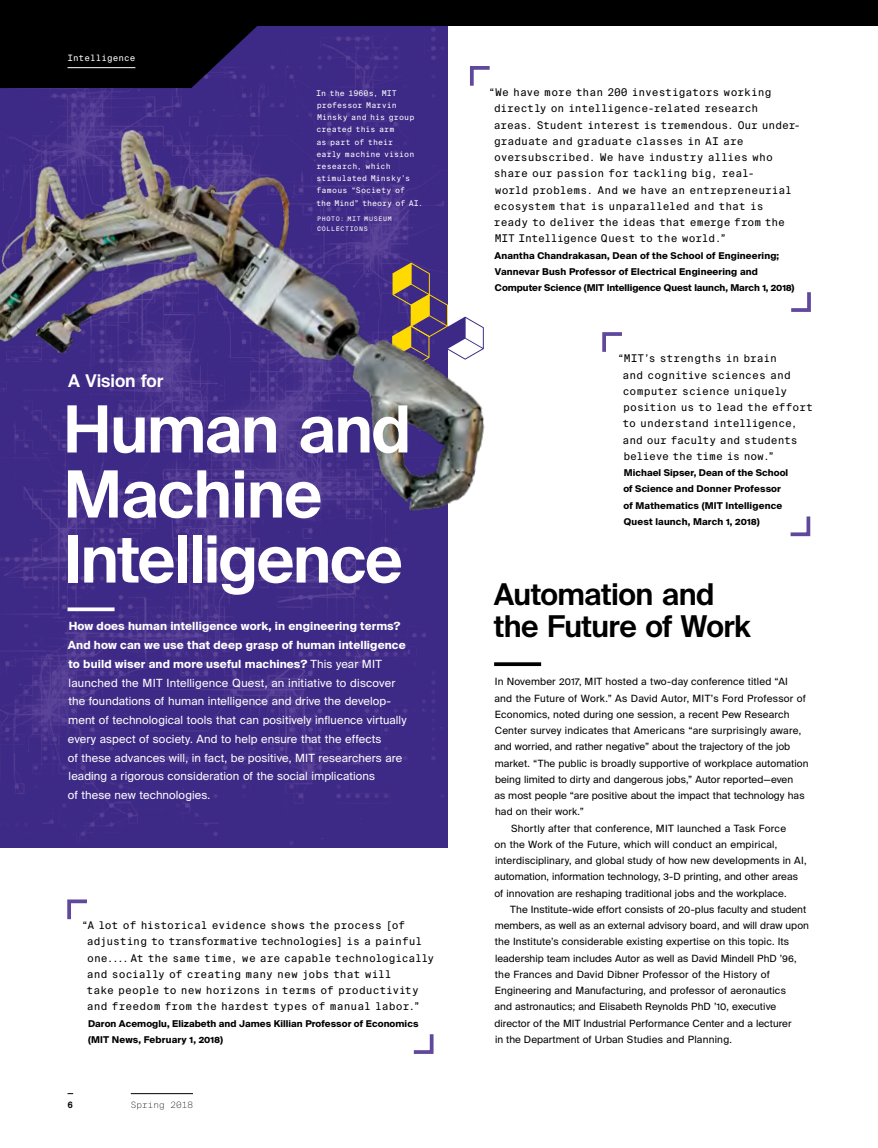
<style>
.page{position:relative;width:878px;height:1148px;background:#fff}
.page>*{position:absolute;margin:0;border:0;box-sizing:border-box;transform-origin:0 0}
.t1{font:600 65px/65px "Suisse Intl";letter-spacing:-.025em;color:#fff}
.t2{font:600 30px/32.5px "Suisse Intl";letter-spacing:-.02em;color:#000}
.t3{font:600 17.5px "Suisse Intl";letter-spacing:-.005em;color:#fff}
.t4{font:11.25px/18.8px "Suisse Intl";letter-spacing:.01em;color:#fff}
.t5{font:10.62px/16.2px "Suisse Intl Mono";letter-spacing:-.01em;color:#000}
.t6{font:10px "Suisse Intl";letter-spacing:.01em;color:#000}
.t7{font:700 9.38px/16.2px "Suisse Intl";letter-spacing:.01em;color:#000}
.t8{font:8.75px "Suisse Intl Mono";color:#fff}
.t9{font:100 8.75px "Suisse Intl Mono";color:#000}
.t10{font:700 8.75px "Suisse Intl Mono";color:#000}
.t11{font:7.75px/12.2px "Suisse Intl Mono";letter-spacing:.01em;color:#fff}
.t12{font:6.25px/10px "Suisse Intl Mono";letter-spacing:.105em;color:#fff}
.s1{font-weight:700}
</style>
<div class="page">
<img style="left:0;top:588px;width:447px;height:260px">
<div style="left:0;top:0;width:878px;height:25px;background:#000"></div>
<svg style="left:602px;top:332px;width:20px;height:20px"></svg>
<svg style="left:790px;top:516px;width:21px;height:21px"></svg>
<svg style="left:791px;top:292px;width:20px;height:20px"></svg>
<svg style="left:494px;top:662px;width:47px;height:4px"></svg>
<svg style="left:67px;top:899px;width:20px;height:21px"></svg>
<svg style="left:413px;top:1034px;width:21px;height:20px"></svg>
<img style="left:0;top:25px;width:569px;height:563px">
<svg style="left:68px;top:607px;width:46px;height:4px"></svg>
<hr style="left:131px;top:1093px;width:62px;height:1px;background:#000">
<hr style="left:68px;top:67px;width:67px;height:1px;background:#fff">
<p class="t8" style="left:68px;top:53px;width:69px">Intelligence</p>
<p class="t11" style="left:316px;top:87px;width:108px">In the 1960s, MIT professor Marvin<br>Minsky and his group created this arm<br>as part of their<br>early machine vision research, which stimulated Minsky’s famous “Society of<br>the Mind” theory of AI.</p>
<p class="t12" style="left:317px;top:214px;width:76px">PHOTO: MIT MUSEUM<br>COLLECTIONS</p>
<h3 class="t3" style="left:68px;top:371px;width:97px">A Vision for</h3>
<h1 class="t1" style="left:63px;top:397px;width:349px">Human and<br>Machine<br>Intelligence</h1>
<p class="t4" style="left:68px;top:617px;width:340px"><span class="s1">How does human intelligence work, in engineering terms?<br>And how can we use that deep grasp of human intelligence to build wiser and more useful machines?</span> This year MIT launched the MIT Intelligence Quest, an initiative to discover the foundations of human intelligence and drive the develop&shy;ment of technological tools that can positively influence virtually every aspect of society. And to help ensure that the effects<br>of these advances will, in fact, be positive, MIT researchers are leading a rigorous consideration of the social implications<br>of these new technologies.</p>
<p class="t5" style="left:87px;top:917px;width:349px;text-indent:-5px">“A lot of historical evidence shows the process [of adjusting to transformative technologies] is a painful one....At the same time, we are capable technologically and socially of creating many new jobs that will<br>take people to new horizons in terms of productivity and freedom from the hardest types of manual labor.”</p>
<p class="t7" style="left:88px;top:1015px;width:332px">Daron Acemoglu, Elizabeth and James Killian Professor of Economics (MIT News, February 1, 2018)</p>
<p class="t10" style="left:68px;top:1099px;width:7px">6</p>
<p class="t9" style="left:131px;top:1099px;width:64px">Spring 2018</p>
<p class="t5" style="left:493px;top:84px;width:308px;text-indent:-5px">“We have more than 200 investigators working directly on intelligence-related research<br>areas. Student interest is tremendous. Our under&shy;graduate and graduate classes in AI are oversubscribed. We have industry allies who share our passion for tackling big, real-<br>world problems. And we have an entrepreneurial ecosystem that is unparalleled and that is<br>ready to deliver the ideas that emerge from the MIT Intelligence Quest to the world.”</p>
<p class="t7" style="left:494px;top:247px;width:301px">Anantha Chandrakasan, Dean of the School of Engineering;<br>Vannevar Bush Professor of Electrical Engineering and<br>Computer Science (MIT Intelligence Quest launch, March 1, 2018)</p>
<p class="t5" style="left:622px;top:350px;width:192px;text-indent:-5px">“MIT’s strengths in brain<br>and cognitive sciences and computer science uniquely position us to lead the effort to understand intelligence, and our faculty and students believe the time is now.”</p>
<p class="t7" style="left:623px;top:465px;width:166px">Michael Sipser, Dean of the School of Science and Donner Professor of Mathematics (MIT Intelligence<br>Quest launch, March 1, 2018)</p>
<h2 class="t2" style="left:493px;top:578px;width:258px">Automation and the Future of Work</h2>
<p class="t6" style="left:495px;top:676px;width:294px">In November 2017, MIT hosted a two-day conference titled “AI</p>
<p class="t6" style="left:494px;top:692px;width:313px">and the Future of Work.” As David Autor, MIT’s Ford Professor of</p>
<p class="t6" style="left:495px;top:708px;width:296px">Economics, noted during one session, a recent Pew Research</p>
<p class="t6" style="left:494px;top:724px;width:308px">Center survey indicates that Americans “are surprisingly aware,</p>
<p class="t6" style="left:494px;top:741px;width:297px">and worried, and rather negative” about the trajectory of the job</p>
<p class="t6" style="left:494px;top:757px;width:315px">market. “The public is broadly supportive of workplace automation</p>
<p class="t6" style="left:495px;top:773px;width:300px">being limited to dirty and dangerous jobs,” Autor reported—even</p>
<p class="t6" style="left:494px;top:789px;width:312px">as most people “are positive about the impact that technology has</p>
<p class="t6" style="left:495px;top:806px;width:90px">had on their work.”</p>
<p class="t6" style="left:511px;top:822px;width:276px">Shortly after that conference, MIT launched a Task Force</p>
<p class="t6" style="left:494px;top:838px;width:284px">on the Work of the Future, which will conduct an empirical,</p>
<p class="t6" style="left:495px;top:854px;width:313px">interdisciplinary, and global study of how new developments in AI,</p>
<p class="t6" style="left:494px;top:871px;width:305px">automation, information technology, 3-D printing, and other areas</p>
<p class="t6" style="left:494px;top:887px;width:293px">of innovation are reshaping traditional jobs and the workplace.</p>
<p class="t6" style="left:510px;top:903px;width:297px">The Institute-wide effort consists of 20-plus faculty and student</p>
<p class="t6" style="left:494px;top:919px;width:316px">members, as well as an external advisory board, and will draw upon</p>
<p class="t6" style="left:495px;top:936px;width:295px">the Institute’s considerable existing expertise on this topic. Its</p>
<p class="t6" style="left:495px;top:952px;width:303px">leadership team includes Autor as well as David Mindell PhD ’96,</p>
<p class="t6" style="left:495px;top:968px;width:276px">the Frances and David Dibner Professor of the History of</p>
<p class="t6" style="left:495px;top:984px;width:292px">Engineering and Manufacturing, and professor of aeronautics</p>
<p class="t6" style="left:494px;top:1001px;width:283px">and astronautics; and Elisabeth Reynolds PhD ’10, executive</p>
<p class="t6" style="left:494px;top:1017px;width:298px">director of the MIT Industrial Performance Center and a lecturer</p>
<p class="t6" style="left:495px;top:1033px;width:238px">in the Department of Urban Studies and Planning.</p>
</div>
